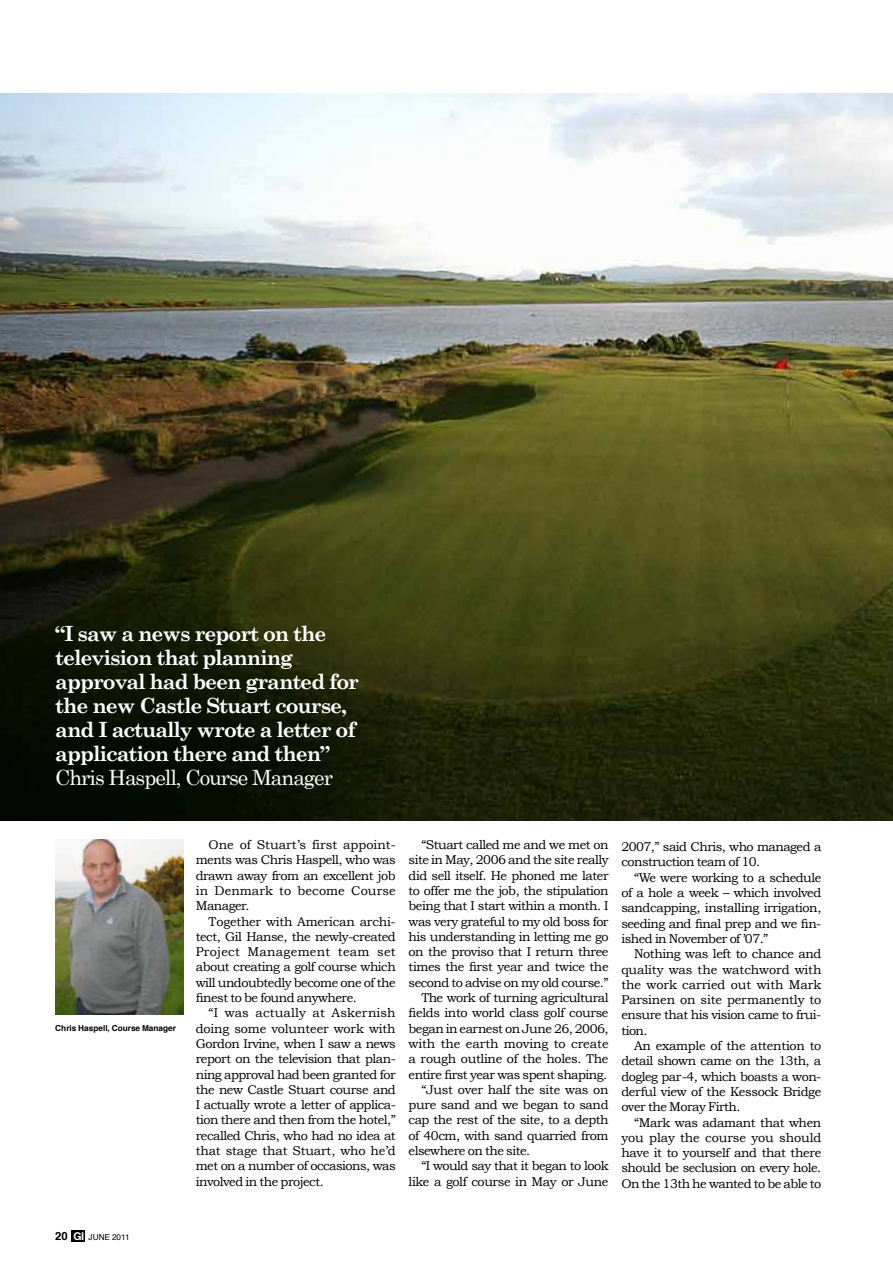
<style>
.page{position:relative;width:893px;height:1263px;background:#fff}
.page>*{position:absolute;margin:0;border:0;box-sizing:border-box;transform-origin:0 0}
.t1{font:700 21px/24px "Century Schoolbook";letter-spacing:-.05em;color:#fff}
.t2{font:21px "Century Schoolbook";letter-spacing:-.05em;color:#fff}
.t3{font:12.75px/15.3px "Bookman Old Style";letter-spacing:-.04em;color:#000;text-align:justify}
.t4{font:12.75px "Bookman Old Style";letter-spacing:-.005em;color:#000}
.t5{font:700 8.25px "Helvetica";color:#000}
.t6{font:8.25px "Helvetica";color:#000}
.s1{font-weight:700;font-size:11.25px}
.s2{font-family:"Helvetica Neue";font-weight:700;font-size:10.8px;color:#fff}
</style>
<div class="page">
<div style="left:71px;top:1230px;width:14px;height:11px;background:#000"></div>
<img style="left:0;top:94px;width:892px;height:727px">
<img style="left:55px;top:840px;width:128px;height:174px">
<h1 class="t1" style="left:55px;top:621px;width:305px">“I saw a news report on the television that planning approval had been granted for the new Castle Stuart course, and I actually wrote a letter of application there and then”</h1>
<h1 class="t2" style="left:55px;top:764px;width:279px">Chris Haspell, Course Manager</h1>
<p class="t5" style="left:55px;top:1021px;width:122px">Chris Haspell, Course Manager</p>
<p class="t6" style="left:55px;top:1231px;width:76px"><span class="s1">20</span> <span class="s2">GI</span> JUNE 2011</p>
<p class="t3" style="left:196px;top:837px;width:201px;text-indent:13px">One of Stuart’s first appoint&shy;ments was Chris Haspell, who was drawn away from an excellent job in Denmark to become Course Manager.</p>
<p class="t3" style="left:196px;top:913px;width:201px;text-indent:13px">Together with American archi&shy;tect, Gil Hanse, the newly-created Project Management team set about creating a golf course which will undoubtedly become one of the finest to be found anywhere.</p>
<p class="t3" style="left:196px;top:1005px;width:201px;text-indent:13px">“I was actually at Askernish doing some volunteer work with Gordon Irvine, when I saw a news report on the television that plan&shy;ning approval had been granted for the new Castle Stuart course and I actually wrote a letter of applica&shy;tion there and then from the hotel,” recalled Chris, who had no idea at that stage that Stuart, who he’d met on a number of occasions, was involved in the project.</p>
<p class="t3" style="left:421px;top:837px;width:189px">“Stuart called me and we met on</p>
<p class="t3" style="left:408px;top:852px;width:201px">site in May, 2006 and the site really</p>
<p class="t3" style="left:408px;top:867px;width:201px">did sell itself. He phoned me later</p>
<p class="t3" style="left:408px;top:883px;width:201px">to offer me the job, the stipulation</p>
<p class="t3" style="left:408px;top:898px;width:201px">being that I start within a month. I</p>
<p class="t3" style="left:408px;top:913px;width:201px">was very grateful to my old boss for</p>
<p class="t3" style="left:408px;top:929px;width:201px">his understanding in letting me go</p>
<p class="t3" style="left:408px;top:944px;width:201px">on the proviso that I return three</p>
<p class="t3" style="left:408px;top:959px;width:201px">times the first year and twice the</p>
<p class="t3" style="left:408px;top:975px;width:201px">second to advise on my old course.”</p>
<p class="t3" style="left:421px;top:990px;width:189px">The work of turning agricultural</p>
<p class="t3" style="left:408px;top:1005px;width:201px">fields into world class golf course</p>
<p class="t3" style="left:408px;top:1020px;width:201px">began in earnest on June 26, 2006,</p>
<p class="t4" style="left:408px;top:1036px;width:201px">with the earth moving to create</p>
<p class="t3" style="left:408px;top:1051px;width:201px">a rough outline of the holes. The</p>
<p class="t3" style="left:408px;top:1066px;width:200px">entire first year was spent shaping.</p>
<p class="t3" style="left:421px;top:1082px;width:188px">“Just over half the site was on</p>
<p class="t3" style="left:408px;top:1097px;width:201px">pure sand and we began to sand</p>
<p class="t3" style="left:408px;top:1112px;width:201px">cap the rest of the site, to a depth</p>
<p class="t3" style="left:408px;top:1128px;width:201px">of 40cm, with sand quarried from</p>
<p class="t3" style="left:408px;top:1143px;width:123px">elsewhere on the site.</p>
<p class="t3" style="left:421px;top:1158px;width:189px">“I would say that it began to look</p>
<p class="t3" style="left:408px;top:1173px;width:201px">like a golf course in May or June</p>
<p class="t3" style="left:621px;top:839px;width:201px">2007,” said Chris, who managed a construction team of 10.</p>
<p class="t3" style="left:621px;top:870px;width:201px;text-indent:13px">“We were working to a schedule of a hole a week – which involved sandcapping, installing irrigation, seeding and final prep and we fin&shy;ished in November of ’07.”</p>
<p class="t3" style="left:621px;top:946px;width:201px;text-indent:13px">Nothing was left to chance and quality was the watchword with the work carried out with Mark Parsinen on site permanently to ensure that his vision came to frui&shy;tion.</p>
<p class="t3" style="left:621px;top:1038px;width:201px;text-indent:13px">An example of the attention to detail shown came on the 13th, a dogleg par-4, which boasts a won&shy;derful view of the Kessock Bridge over the Moray Firth.</p>
<p class="t3" style="left:621px;top:1114px;width:201px;text-indent:13px">“Mark was adamant that when you play the course you should have it to yourself and that there should be seclusion on every hole.<br>On the 13th he wanted to be able to</p>
</div>
